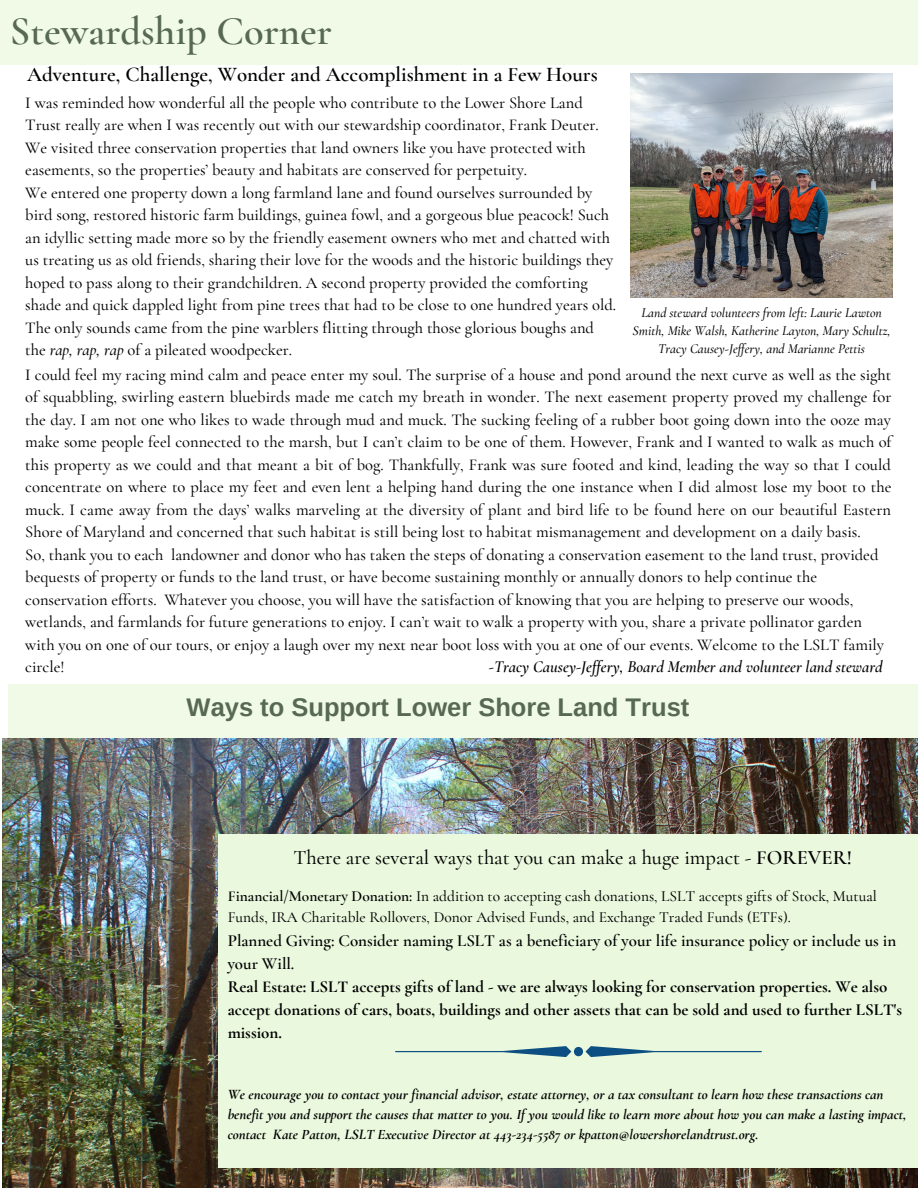
<style>
.page{position:relative;width:918px;height:1188px;background:#fff}
.page>*{position:absolute;margin:0;border:0;box-sizing:border-box;transform-origin:0 0}
.t1{font:600 40.5px "Cormorant Garamond";color:#576952}
.t2{font:700 25.5px "Arimo";color:#576952}
.t3{font:600 21px "Cormorant Garamond";color:#000}
.t4{font:500 20.55px "Cormorant Garamond";color:#000}
.t5{font:700 16.95px/23.1px "Cormorant Garamond";color:#000}
.t6{font:600 16.95px/23.1px "Cormorant Garamond";color:#000}
.t7{font:500 16.5px/22.5px "Cormorant Garamond";color:#000}
.t8{font:italic 600 16.5px "Cormorant Garamond";color:#000}
.t9{font:500 15.45px/21.3px "Cormorant Garamond";color:#000}
.t10{font:italic 700 14.7px/19.6px "Cormorant Garamond";color:#000}
.t11{font:italic 500 13.5px/18px "Cormorant Garamond";color:#000;text-align:center}
.s1{font-style:italic}
.s2{font-weight:600}
</style>
<div class="page">
<div style="left:0;top:0;width:918px;height:64px;background:#f0fae6"></div>
<div style="left:8px;top:684px;width:910px;height:90px;background:#f0fae6"></div>
<img style="left:2px;top:738px;width:916px;height:450px">
<div style="left:219px;top:834px;width:698px;height:333px;background:#eaf8dd"></div>
<svg style="left:395px;top:1046px;width:367px;height:11px"></svg>
<img style="left:631px;top:73px;width:262px;height:224px">
<p class="t1" style="left:10px;top:7px;width:323px">Stewardship Corner</p>
<p class="t7" style="left:25px;top:91px;width:575px">I was reminded how wonderful all the people who contribute to the Lower Shore Land Trust really are when I was recently out with our stewardship coordinator, Frank Deuter.<br>We visited three conservation properties that land owners like you have protected with easements, so the properties’ beauty and habitats are conserved for perpetuity.</p>
<p class="t7" style="left:25px;top:181px;width:592px">We entered one property down a long farmland lane and found ourselves surrounded by bird song, restored historic farm buildings, guinea fowl, and a gorgeous blue peacock! Such an idyllic setting made more so by the friendly easement owners who met and chatted with us treating us as old friends, sharing their love for the woods and the historic buildings they hoped to pass along to their grandchildren. A second property provided the comforting shade and quick dappled light from pine trees that had to be close to one hundred years old.<br>The only sounds came from the pine warblers flitting through those glorious boughs and the <span class="s1">rap, rap, rap</span> of a pileated woodpecker.</p>
<p class="t3" style="left:27px;top:62px;width:572px">Adventure, Challenge, Wonder and Accomplishment in a Few Hours</p>
<p class="t11" style="left:633px;top:304px;width:259px">Land steward volunteers from left: Laurie Lawton<br>Smith, Mike Walsh, Katherine Layton, Mary Schultz,<br>Tracy Causey-Jeffery, and Marianne Pettis</p>
<p class="t7" style="left:25px;top:363px;width:868px;text-align:justify">I could feel my racing mind calm and peace enter my soul. The surprise of a house and pond around the next curve as well as the sight of squabbling, swirling eastern bluebirds made me catch my breath in wonder. The next easement property proved my challenge for the day. I am not one who likes to wade through mud and muck. The sucking feeling of a rubber boot going down into the ooze may make some people feel connected to the marsh, but I can’t claim to be one of them. However, Frank and I wanted to walk as much of this property as we could and that meant a bit of bog. Thankfully, Frank was sure footed and kind, leading the way so that I could concentrate on where to place my feet and even lent a helping hand during the one instance when I did almost lose my boot to the muck. I came away from the days’ walks marveling at the diversity of plant and bird life to be found here on our beautiful Eastern Shore of Maryland and concerned that such habitat is still being lost to habitat mismanagement and development on a daily basis.</p>
<p class="t7" style="left:25px;top:543px;width:860px">So, thank you to each landowner and donor who has taken the steps of donating a conservation easement to the land trust, provided bequests of property or funds to the land trust, or have become sustaining monthly or annually donors to help continue the conservation efforts. Whatever you choose, you will have the satisfaction of knowing that you are helping to preserve our woods, wetlands, and farmlands for future generations to enjoy. I can’t wait to walk a property with you, share a private pollinator garden with you on one of our tours, or enjoy a laugh over my next near boot loss with you at one of our events. Welcome to the LSLT family circle!</p>
<p class="t8" style="left:489px;top:657px;width:395px">-Tracy Causey-Jeffery, Board Member and volunteer land steward</p>
<p class="t2" style="left:187px;top:693px;width:504px">Ways to Support Lower Shore Land Trust</p>
<p class="t4" style="left:294px;top:845px;width:560px">There are several ways that you can make a huge impact - <span class="s2">FOREVER!</span></p>
<p class="t9" style="left:228px;top:886px;width:651px"><span class="s2">Financial/Monetary Donation:</span> In addition to accepting cash donations, LSLT accepts gifts of Stock, Mutual<br>Funds, IRA Charitable Rollovers, Donor Advised Funds, and Exchange Traded Funds (ETFs).</p>
<p class="t6" style="left:228px;top:929px;width:670px">Planned Giving: Consider naming LSLT as a beneficiary of your life insurance policy or include us in your Will.</p>
<p class="t5" style="left:228px;top:975px;width:676px">Real Estate: LSLT accepts gifts of land - we are always looking for conservation properties. We also accept donations of cars, boats, buildings and other assets that can be sold and used to further LSLT's mission.</p>
<p class="t10" style="left:228px;top:1085px;width:680px">We encourage you to contact your financial advisor, estate attorney, or a tax consultant to learn how these transactions can benefit you and support the causes that matter to you. If you would like to learn more about how you can make a lasting impact, contact Kate Patton, LSLT Executive Director at 443-234-5587 or kpatton@lowershorelandtrust.org.</p>
</div>
